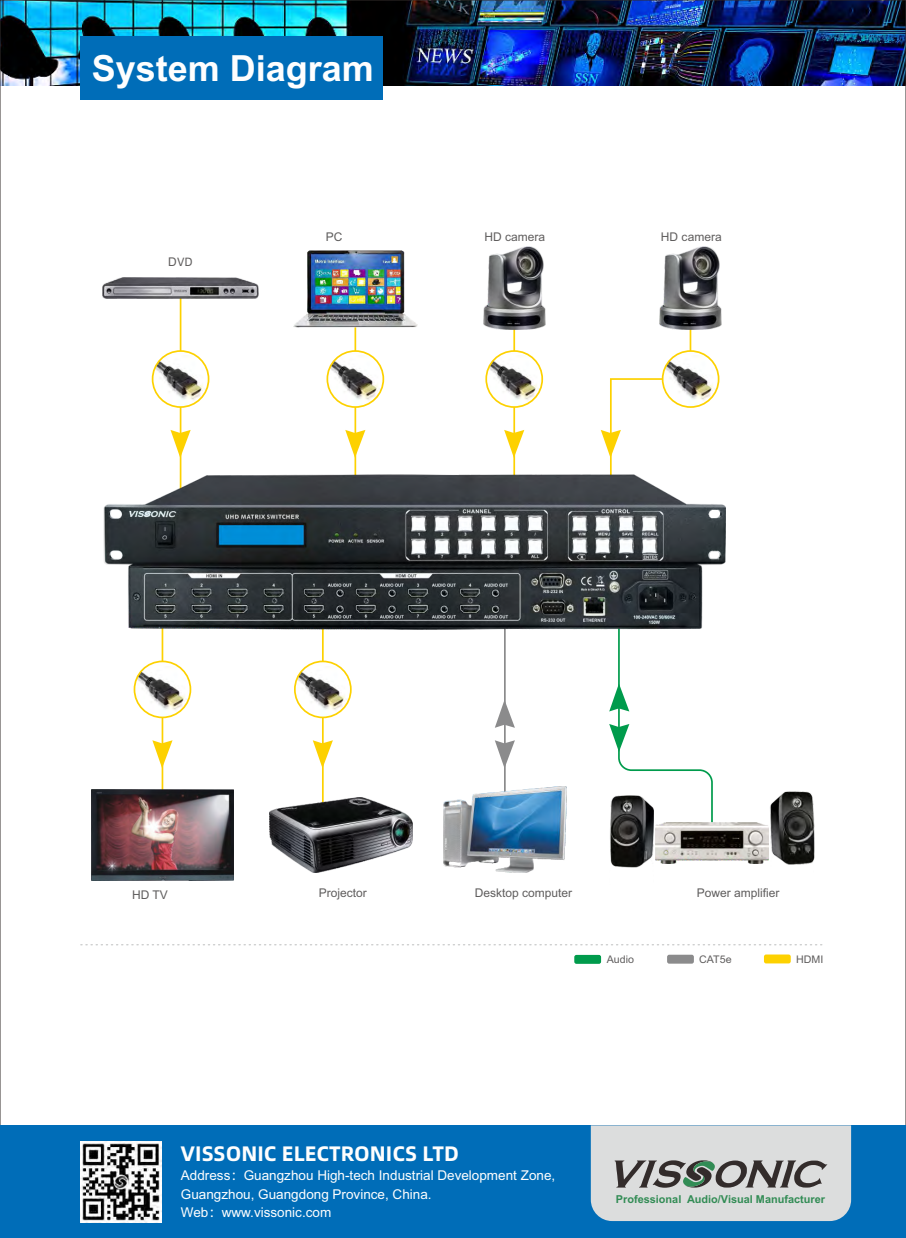
<style>
.page{position:relative;width:906px;height:1238px;background:#fff}
.page>*{position:absolute;margin:0;border:0;box-sizing:border-box;transform-origin:0 0}
.t1{font:700 36px "Arial";color:#fefefe}
.t2{font:21px "Alibaba Pu Hui Ti B";color:#fefefe}
.t3{font:13.5px/18.5px "Arial";color:#fefefe}
.t4{font:12px "Arial";color:#5f5d5d}
.t5{font:12px "Alibaba Pu Hui Ti R";color:#5f5d5d}
.t6{font:700 10.95px "Arial";color:#328c55}
.t7{font:10.5px "Arial";color:#5f5d5d}
.s1{font-family:"Arial"}
.s2{font-family:"Alibaba Pu Hui Ti R"}
</style>
<div class="page">
<img style="left:2px;top:2px;width:902px;height:83px">
<div style="left:0;top:1125px;width:906px;height:112px;background:#006db8"></div>
<img style="left:81px;top:1141px;width:81px;height:80px">
<svg style="left:591px;top:1125px;width:260px;height:95px;background:#c7c9c9"></svg>
<div style="left:574px;top:954px;width:27px;height:9px;background:#009b4c;border-radius:2px"></div>
<div style="left:667px;top:954px;width:27px;height:9px;background:#8b8b8c;border-radius:2px"></div>
<div style="left:764px;top:954px;width:26px;height:9px;background:#fdd100;border-radius:2px"></div>
<svg style="left:81px;top:944px;width:742px;height:1px"></svg>
<svg style="left:609px;top:630px;width:104px;height:208px"></svg>
<img style="left:655px;top:822px;width:113px;height:41px">
<img style="left:609px;top:795px;width:44px;height:73px">
<img style="left:770px;top:791px;width:44px;height:74px">
<hr style="left:180px;top:288px;width:1px;height:210px;background:#fdd100">
<hr style="left:162px;top:598px;width:1px;height:211px;background:#fdd100">
<hr style="left:322px;top:598px;width:2px;height:211px;background:#fdd100">
<hr style="left:354px;top:303px;width:2px;height:195px;background:#fdd100">
<hr style="left:513px;top:303px;width:2px;height:195px;background:#fdd100">
<svg style="left:153px;top:351px;width:56px;height:56px"></svg>
<img style="left:153px;top:356px;width:53px;height:51px">
<div style="left:152px;top:350px;width:57px;height:58px;border:2px solid #fdd100;border-radius:50%"></div>
<svg style="left:134px;top:661px;width:56px;height:56px"></svg>
<img style="left:134px;top:666px;width:54px;height:51px">
<div style="left:134px;top:660px;width:57px;height:58px;border:2px solid #fdd100;border-radius:50%"></div>
<svg style="left:295px;top:661px;width:56px;height:56px"></svg>
<img style="left:295px;top:666px;width:54px;height:51px">
<div style="left:294px;top:660px;width:58px;height:58px;border:2px solid #fdd100;border-radius:50%"></div>
<svg style="left:327px;top:351px;width:56px;height:56px"></svg>
<img style="left:329px;top:356px;width:52px;height:51px">
<div style="left:326px;top:350px;width:58px;height:58px;border:2px solid #fdd100;border-radius:50%"></div>
<svg style="left:486px;top:351px;width:56px;height:56px"></svg>
<img style="left:486px;top:356px;width:54px;height:51px">
<div style="left:485px;top:350px;width:58px;height:58px;border:2px solid #fdd100;border-radius:50%"></div>
<svg style="left:170px;top:430px;width:21px;height:28px"></svg>
<svg style="left:152px;top:740px;width:20px;height:28px"></svg>
<svg style="left:313px;top:740px;width:20px;height:28px"></svg>
<svg style="left:345px;top:430px;width:20px;height:28px"></svg>
<svg style="left:504px;top:430px;width:20px;height:28px"></svg>
<img style="left:103px;top:278px;width:155px;height:20px">
<img style="left:293px;top:250px;width:124px;height:77px">
<img style="left:483px;top:247px;width:62px;height:82px">
<img style="left:91px;top:789px;width:142px;height:91px">
<img style="left:270px;top:797px;width:143px;height:75px">
<hr style="left:504px;top:608px;width:2px;height:225px;background:#8b8b8c">
<svg style="left:495px;top:740px;width:20px;height:28px"></svg>
<svg style="left:495px;top:699px;width:20px;height:28px"></svg>
<img style="left:443px;top:786px;width:123px;height:86px">
<img style="left:692px;top:356px;width:24px;height:51px">
<div style="left:662px;top:350px;width:57px;height:58px;border:2px solid #fdd100;border-radius:50%"></div>
<svg style="left:601px;top:329px;width:91px;height:145px"></svg>
<img style="left:659px;top:247px;width:62px;height:82px">
<img style="left:103px;top:474px;width:622px;height:156px">
<div style="left:81px;top:36px;width:302px;height:64px;background:#006db8"></div>
<h1 class="t1" style="left:92px;top:54px;width:284px">System Diagram</h1>
<p class="t5" style="left:168px;top:256px;width:26px"><span class="s1">D</span>VD</p>
<p class="t4" style="left:326px;top:232px;width:18px">PC</p>
<p class="t4" style="left:484px;top:232px;width:62px">HD camera</p>
<p class="t4" style="left:661px;top:232px;width:62px">HD camera</p>
<p class="t4" style="left:132px;top:889px;width:37px">HD TV</p>
<p class="t4" style="left:319px;top:888px;width:50px">Projector</p>
<p class="t4" style="left:475px;top:888px;width:99px">Desktop computer</p>
<p class="t4" style="left:696px;top:888px;width:84px">Power amplifier</p>
<p class="t7" style="left:607px;top:955px;width:29px">Audio</p>
<p class="t7" style="left:699px;top:955px;width:34px">CAT5e</p>
<p class="t7" style="left:796px;top:954px;width:29px">HDMI</p>
<h2 class="t2" style="left:181px;top:1142px;width:280px">VISSONIC ELECTRONICS LTD</h2>
<p class="t3" style="left:181px;top:1167px;width:376px">Address<span class="s2">：</span>Guangzhou High-tech Industrial Development Zone,<br>Guangzhou, Guangdong Province, China.<br>Web<span class="s2">：</span>www.vissonic.com</p>
<p class="t6" style="left:616px;top:1194px;width:211px">Professional Audio/Visual Manufacturer</p>
</div>
